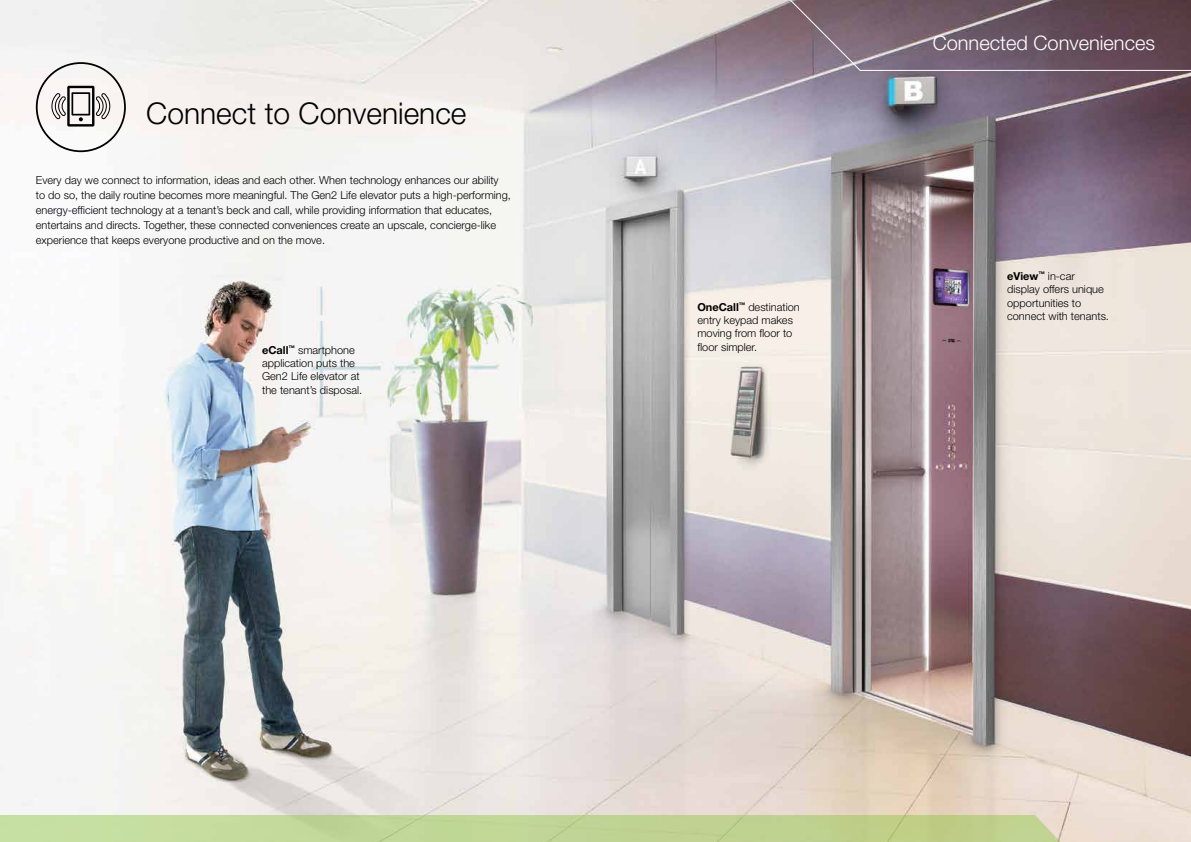
<style>
.page{position:relative;width:1191px;height:842px;background:#fff}
.page>*{position:absolute;margin:0;border:0;box-sizing:border-box;transform-origin:0 0}
.t1{font:300 30px "Helvetica Neue LT Std";color:#000}
.t2{font:300 20px "Helvetica Neue LT Std";color:#fff}
.t3{font:300 11px/13.2px "Helvetica Neue LT Std";color:#000}
.s1{font-weight:700}
</style>
<div class="page">
<img style="left:0;top:1px;width:1190px;height:841px">
<div style="left:36px;top:62px;width:90px;height:90px;border:2px solid #000;border-radius:50%"></div>
<svg style="left:49px;top:86px;width:64px;height:41px"></svg>
<svg style="left:780px;top:1px;width:410px;height:70px;background:#715c68"></svg>
<svg style="left:0;top:815px;width:1068px;height:27px;background:#c1d596"></svg>
<h1 class="t1" style="left:146px;top:95px;width:322px">Connect to Convenience</h1>
<p class="t3" style="left:36px;top:172px;width:476px;line-height:15px">Every day we connect to information, ideas and each other. When technology enhances our ability<br>to do so, the daily routine becomes more meaningful. The Gen2 Life elevator puts a high-performing, energy-efficient technology at a tenant’s beck and call, while providing information that educates, entertains and directs. Together, these connected conveniences create an upscale, concierge-like experience that keeps everyone productive and on the move.</p>
<p class="t3" style="left:262px;top:343px;width:102px"><span class="s1">eCall</span><sup>™</sup> smartphone application puts the<br>Gen2 Life elevator at the tenant’s disposal.</p>
<p class="t3" style="left:697px;top:300px;width:104px"><span class="s1">OneCall</span><sup>™</sup> destination entry keypad makes moving from floor to floor simpler.</p>
<h2 class="t2" style="left:932px;top:31px;width:224px">Connected Conveniences</h2>
<p class="t3" style="left:1007px;top:269px;width:103px"><span class="s1">eView</span><sup>™</sup> in-car display offers unique opportunities to connect with tenants.</p>
</div>
